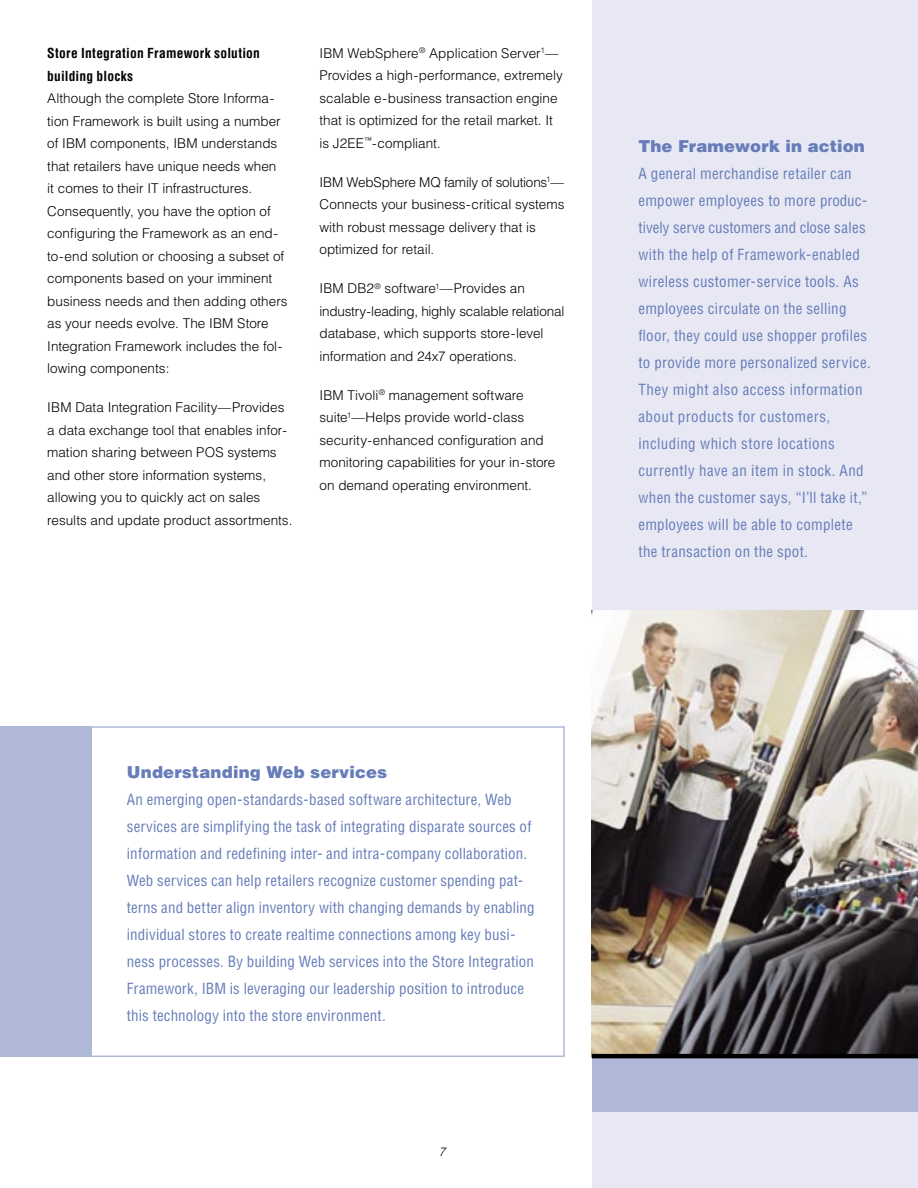
<style>
.page{position:relative;width:918px;height:1188px;background:#fff}
.page>*{position:absolute;margin:0;border:0;box-sizing:border-box;transform-origin:0 0}
.t1{font:900 16.5px "IBM Helv";letter-spacing:.01em;color:#667db9}
.t2{font:condensed 15px/27px "IBM Helv";letter-spacing:.015em;color:#667db9}
.t3{font:300 13.5px/22.5px "IBM Helv";color:#000}
.t4{font:700 condensed 13.5px/22.5px "IBM Helv";letter-spacing:.015em;color:#000}
.t5{font:italic 300 12px "IBM Helv";color:#000}
</style>
<div class="page">
<div style="left:0;top:726px;width:91px;height:331px;background:#b0b8da"></div>
<div style="left:47px;top:726px;width:518px;height:331px;border:2px solid #b0b8da"></div>
<div style="left:592px;top:0;width:326px;height:1188px;background:#e7e8f3"></div>
<div style="left:592px;top:1058px;width:326px;height:54px;background:#b0b8da"></div>
<img style="left:592px;top:610px;width:326px;height:444px">
<hr style="left:592px;top:1054px;width:326px;height:4px;background:#000">
<p class="t4" style="left:47px;top:42px;width:214px">Store Integration Framework solution building blocks</p>
<p class="t3" style="left:47px;top:87px;width:242px">Although the complete Store Informa&shy;tion Framework is built using a number of IBM components, IBM understands that retailers have unique needs when<br>it comes to their IT infrastructures.<br>Consequently, you have the option of configuring the Framework as an end&shy;to-end solution or choosing a subset of components based on your imminent business needs and then adding others as your needs evolve. The IBM Store Integration Framework includes the fol&shy;lowing components:</p>
<p class="t3" style="left:47px;top:396px;width:247px">IBM Data Integration Facility—Provides a data exchange tool that enables infor&shy;mation sharing between POS systems and other store information systems, allowing you to quickly act on sales results and update product assortments.</p>
<p class="t3" style="left:320px;top:41px;width:245px">IBM WebSphere<sup>®</sup> Application Server<sup>1</sup>— Provides a high-performance, extremely scalable e-business transaction engine that is optimized for the retail market. It is J2EE<sup>™</sup>-compliant.</p>
<p class="t3" style="left:320px;top:170px;width:246px">IBM WebSphere MQ family of solutions<sup>1</sup>— Connects your business-critical systems with robust message delivery that is optimized for retail.</p>
<p class="t3" style="left:320px;top:277px;width:246px">IBM DB2<sup>®</sup> software<sup>1</sup>—Provides an industry-leading, highly scalable relational database, which supports store-level information and 24x7 operations.</p>
<p class="t3" style="left:320px;top:383px;width:237px">IBM Tivoli<sup>®</sup> management software suite<sup>1</sup>—Helps provide world-class security-enhanced configuration and monitoring capabilities for your in-store on demand operating environment.</p>
<p class="t1" style="left:639px;top:135px;width:228px">The Framework in action</p>
<p class="t2" style="left:639px;top:160px;width:234px">A general merchandise retailer can empower employees to more produc&shy;tively serve customers and close sales with the help of Framework-enabled wireless customer-service tools. As employees circulate on the selling floor, they could use shopper profiles to provide more personalized service.<br>They might also access information about products for customers, including which store locations currently have an item in stock. And when the customer says, “I’ll take it,” employees will be able to complete the transaction on the spot.</p>
<p class="t1" style="left:127px;top:761px;width:262px">Understanding Web services</p>
<p class="t2" style="left:127px;top:786px;width:409px">An emerging open-standards-based software architecture, Web services are simplifying the task of integrating disparate sources of information and redefining inter- and intra-company collaboration.<br>Web services can help retailers recognize customer spending pat&shy;terns and better align inventory with changing demands by enabling individual stores to create realtime connections among key busi&shy;ness processes. By building Web services into the Store Integration Framework, IBM is leveraging our leadership position to introduce this technology into the store environment.</p>
<p class="t5" style="left:439px;top:1144px;width:8px">7</p>
</div>
